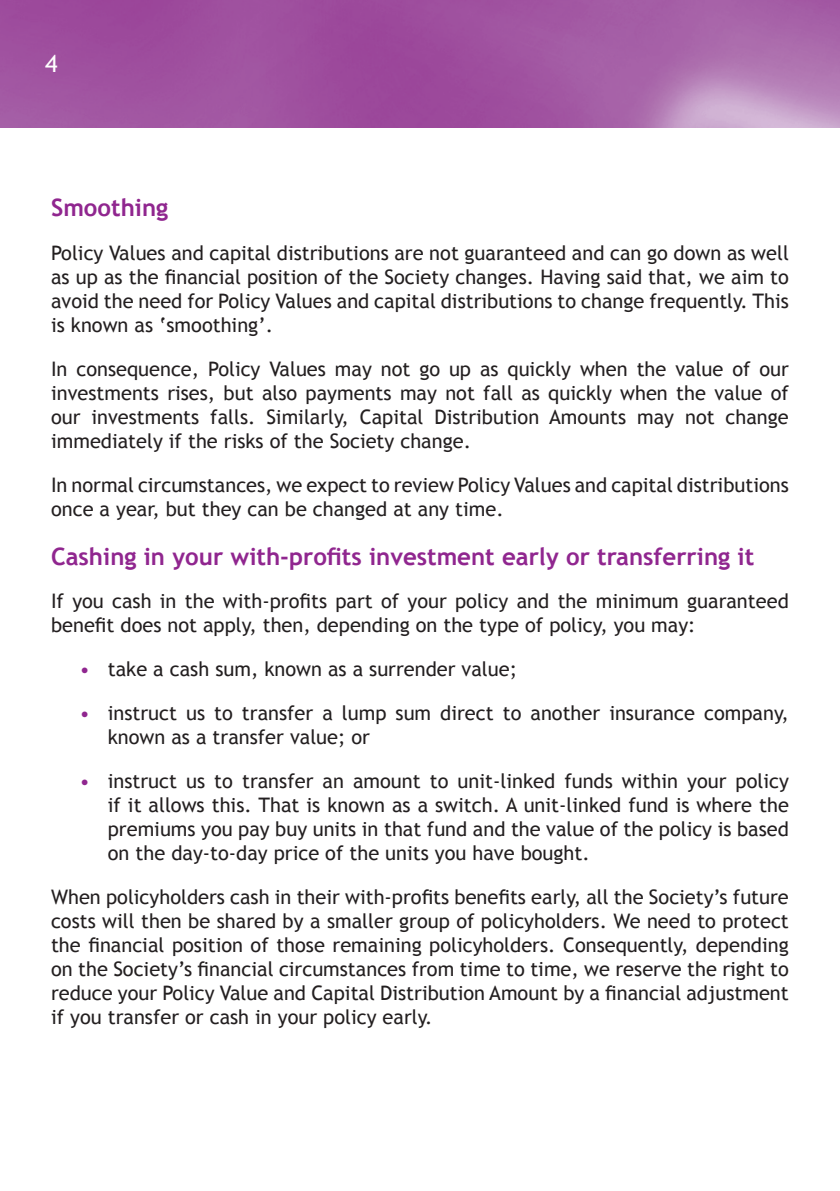
<style>
.page{position:relative;width:840px;height:1191px;background:#fff}
.page>*{position:absolute;margin:0;border:0;box-sizing:border-box;transform-origin:0 0}
.t1{font:700 24px "Trebuchet MS";color:#90268f}
.t2{font:24px "Trebuchet MS";color:#fff}
.t3{font:20px/24px "Trebuchet MS";color:#231f20;text-align:justify}
.s1{color:#90268f}
</style>
<div class="page">
<img style="left:0;top:0;width:839px;height:128px">
<p class="t2" style="left:45px;top:50px;width:14px">4</p>
<p class="t1" style="left:51px;top:193px;width:119px">Smoothing</p>
<p class="t3" style="left:51px;top:241px;width:738px">Policy Values and capital distributions are not guaranteed and can go down as well as up as the financial position of the Society changes. Having said that, we aim to avoid the need for Policy Values and capital distributions to change frequently. This is known as ‘smoothing’.</p>
<p class="t3" style="left:51px;top:357px;width:739px">In consequence, Policy Values may not go up as quickly when the value of our investments rises, but also payments may not fall as quickly when the value of our investments falls. Similarly, Capital Distribution Amounts may not change immediately if the risks of the Society change.</p>
<p class="t3" style="left:51px;top:473px;width:738px">In normal circumstances, we expect to review Policy Values and capital distributions once a year, but they can be changed at any time.</p>
<p class="t1" style="left:51px;top:541px;width:704px">Cashing in your with-profits investment early or transferring it</p>
<p class="t3" style="left:51px;top:589px;width:738px">If you cash in the with-profits part of your policy and the minimum guaranteed benefit does not apply, then, depending on the type of policy, you may:</p>
<p class="t3" style="left:79px;top:657px;width:439px"><span class="s1">•</span> take a cash sum, known as a surrender value;</p>
<p class="t3" style="left:108px;top:701px;width:682px;text-indent:-28px"><span class="s1">•</span> instruct us to transfer a lump sum direct to another insurance company, known as a transfer value; or</p>
<p class="t3" style="left:108px;top:769px;width:682px;text-indent:-28px"><span class="s1">•</span> instruct us to transfer an amount to unit-linked funds within your policy if it allows this. That is known as a switch. A unit-linked fund is where the premiums you pay buy units in that fund and the value of the policy is based on the day-to-day price of the units you have bought.</p>
<p class="t3" style="left:51px;top:885px;width:739px">When policyholders cash in their with-profits benefits early, all the Society’s future costs will then be shared by a smaller group of policyholders. We need to protect the financial position of those remaining policyholders. Consequently, depending on the Society’s financial circumstances from time to time, we reserve the right to reduce your Policy Value and Capital Distribution Amount by a financial adjustment if you transfer or cash in your policy early.</p>
</div>
